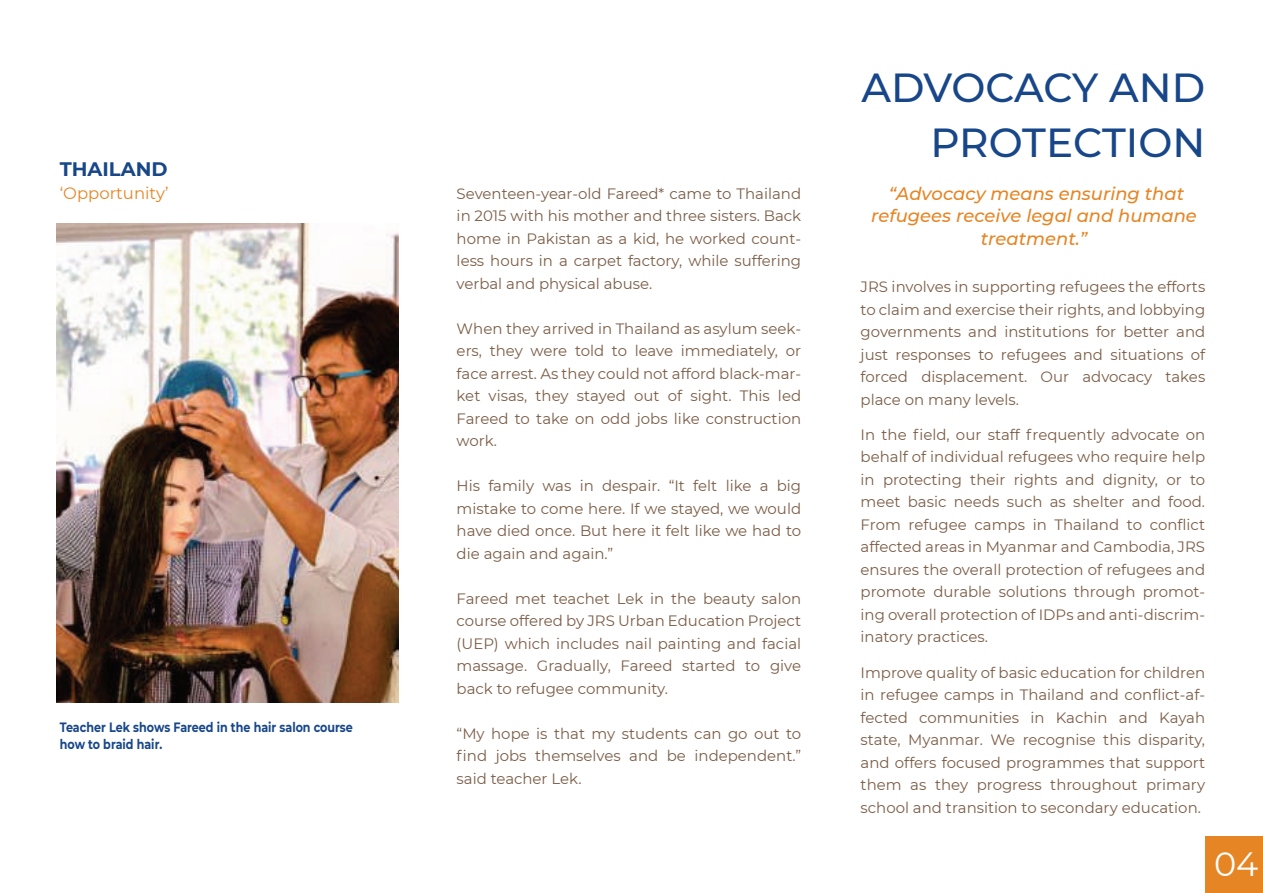
<style>
.page{position:relative;width:1263px;height:893px;background:#fff}
.page>*{position:absolute;margin:0;border:0;box-sizing:border-box;transform-origin:0 0}
.t1{font:500 40.5px/55.5px "Montserrat";color:#174689;text-align:right}
.t2{font:33.75px "Montserrat";color:#fff}
.t3{font:700 19.5px "Montserrat";color:#174689}
.t4{font:italic 500 18px/22.5px "Montserrat";color:#e68524;text-align:center}
.t5{font:16.5px "Montserrat";color:#e68524}
.t6{font:15px/22.5px "Montserrat";color:#7b5d47;text-align:justify}
.t7{font:700 13.5px/16.5px "Montserrat";color:#174689;scale:.82 1}
</style>
<div class="page">
<div style="left:1206px;top:836px;width:57px;height:57px;background:#e68524"></div>
<img style="left:56px;top:224px;width:343px;height:478px">
<h3 class="t3" style="left:60px;top:155px;width:109px">THAILAND</h3>
<p class="t5" style="left:60px;top:182px;width:110px">‘Opportunity’</p>
<p class="t7" style="left:60px;top:719px;width:359px">Teacher Lek shows Fareed in the hair salon course how to braid hair.</p>
<p class="t6" style="left:457px;top:182px;width:346px">Seventeen-year-old Fareed* came to Thailand in 2015 with his mother and three sisters. Back home in Pakistan as a kid, he worked count&shy;less hours in a carpet factory, while suffering verbal and physical abuse.</p>
<p class="t6" style="left:457px;top:317px;width:346px">When they arrived in Thailand as asylum seek&shy;ers, they were told to leave immediately, or face arrest. As they could not afford black-mar&shy;ket visas, they stayed out of sight. This led Fareed to take on odd jobs like construction work.</p>
<p class="t6" style="left:457px;top:474px;width:346px">His family was in despair. “It felt like a big mistake to come here. If we stayed, we would have died once. But here it felt like we had to die again and again.”</p>
<p class="t6" style="left:457px;top:587px;width:346px">Fareed met teachet Lek in the beauty salon course offered by JRS Urban Education Project (UEP) which includes nail painting and facial massage. Gradually, Fareed started to give back to refugee community.</p>
<p class="t6" style="left:457px;top:722px;width:346px">“My hope is that my students can go out to find jobs themselves and be independent.” said teacher Lek.</p>
<h1 class="t1" style="left:861px;top:58px;width:345px">ADVOCACY AND<br>PROTECTION</h1>
<p class="t4" style="left:871px;top:181px;width:327px">“Advocacy means ensuring that refugees receive legal and humane treatment.”</p>
<p class="t6" style="left:861px;top:275px;width:346px">JRS involves in supporting refugees the efforts to claim and exercise their rights, and lobbying governments and institutions for better and just responses to refugees and situations of forced displacement. Our advocacy takes place on many levels.</p>
<p class="t6" style="left:861px;top:423px;width:346px">In the field, our staff frequently advocate on behalf of individual refugees who require help in protecting their rights and dignity, or to meet basic needs such as shelter and food.<br>From refugee camps in Thailand to conflict affected areas in Myanmar and Cambodia, JRS ensures the overall protection of refugees and promote durable solutions through promot&shy;ing overall protection of IDPs and anti-discrim&shy;inatory practices.</p>
<p class="t6" style="left:861px;top:661px;width:346px">Improve quality of basic education for children in refugee camps in Thailand and conflict-af&shy;fected communities in Kachin and Kayah state, Myanmar. We recognise this disparity, and offers focused programmes that support them as they progress throughout primary school and transition to secondary education.</p>
<h2 class="t2" style="left:1214px;top:841px;width:46px">04</h2>
</div>
